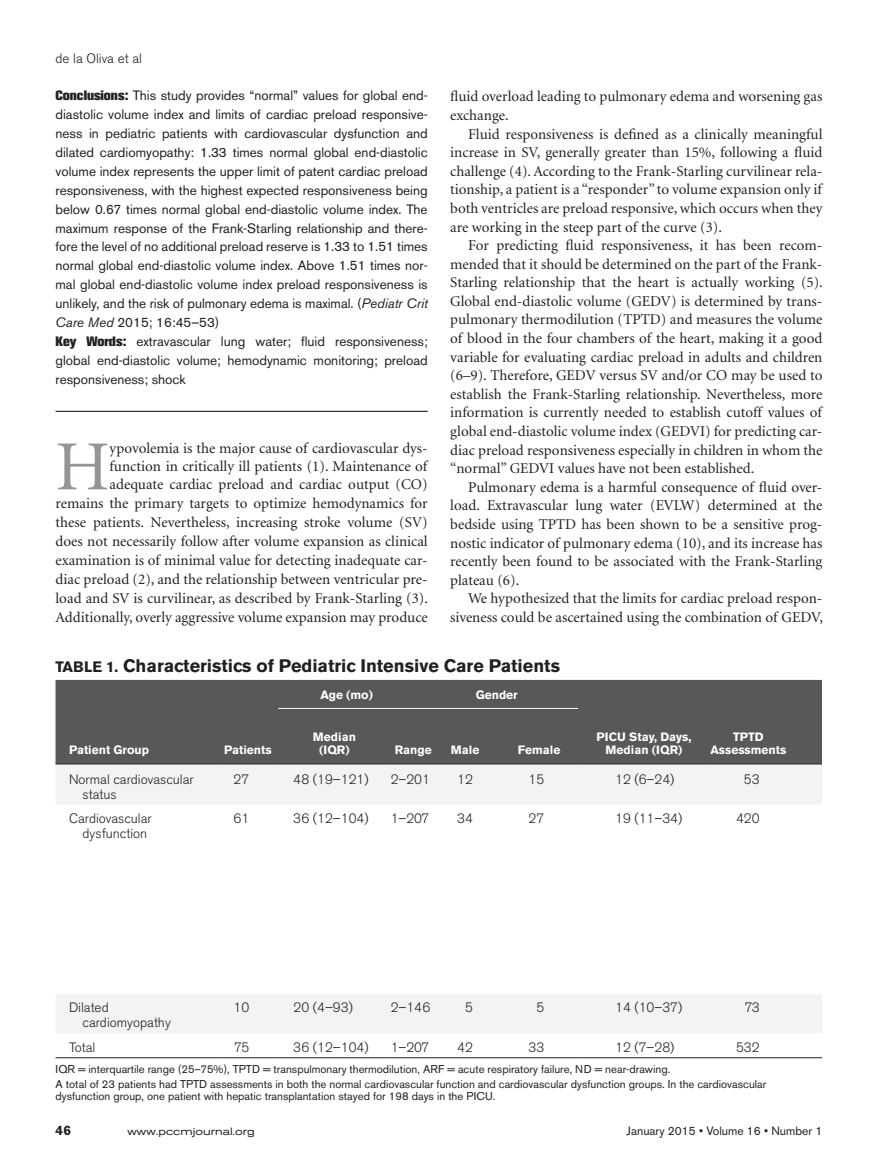
<style>
.page{position:relative;width:878px;height:1175px;background:#fff}
.page>*{position:absolute;margin:0;border:0;box-sizing:border-box;transform-origin:0 0}
.t1{font:70.35px "Minion";color:#939598}
.t2{font:700 18px "Akzidenz Grotesk BE";color:#231f20}
.t3{font:15px/18.6px "Minion";color:#231f20;text-align:justify}
.t4{font:13.5px/18.9px "Akzidenz Grotesk BE";color:#231f20}
.t5{font:300 13.5px/15px "Akzidenz Grotesk BE";color:#231f20}
.t6{font:700 13.5px "Akzidenz Grotesk BE";color:#231f20}
.t7{font:700 12px/13.5px "Akzidenz Grotesk BE";color:#fff;text-align:center}
.t8{font:12px "Akzidenz Grotesk BE";color:#231f20}
.t9{font:11.25px/15px "Akzidenz Grotesk BE";color:#231f20}
.t10{font:expanded 10.5px "Akzidenz Grotesk BE";color:#231f20}
.s1{font-weight:800}
.s2{font-style:italic}
.s3{font-size:15px}
</style>
<div class="page">
<hr style="left:56px;top:411px;width:372px;height:1px;background:#231f20">
<div style="left:56px;top:680px;width:766px;height:83px;background:#57585a"></div>
<div style="left:56px;top:764px;width:766px;height:40px;background:#f2f3f4"></div>
<div style="left:56px;top:994px;width:766px;height:39px;background:#f2f3f4"></div>
<hr style="left:56px;top:763px;width:162px;height:1px;background:#231f20">
<hr style="left:218px;top:763px;width:60px;height:1px;background:#231f20">
<hr style="left:578px;top:763px;width:131px;height:1px;background:#231f20">
<hr style="left:709px;top:763px;width:113px;height:1px;background:#231f20">
<hr style="left:278px;top:763px;width:112px;height:1px;background:#231f20">
<hr style="left:390px;top:763px;width:61px;height:1px;background:#231f20">
<hr style="left:451px;top:763px;width:64px;height:1px;background:#231f20">
<hr style="left:515px;top:763px;width:63px;height:1px;background:#231f20">
<hr style="left:56px;top:1057px;width:162px;height:1px;background:#231f20">
<hr style="left:218px;top:1057px;width:60px;height:1px;background:#231f20">
<hr style="left:278px;top:1057px;width:112px;height:1px;background:#231f20">
<hr style="left:390px;top:1057px;width:61px;height:1px;background:#231f20">
<hr style="left:451px;top:1057px;width:64px;height:1px;background:#231f20">
<hr style="left:515px;top:1057px;width:63px;height:1px;background:#231f20">
<hr style="left:578px;top:1057px;width:131px;height:1px;background:#231f20">
<hr style="left:709px;top:1057px;width:113px;height:1px;background:#231f20">
<hr style="left:278px;top:708px;width:112px;height:1px;background:#fff">
<hr style="left:390px;top:708px;width:61px;height:1px;background:#fff">
<hr style="left:451px;top:708px;width:64px;height:1px;background:#fff">
<hr style="left:515px;top:708px;width:63px;height:1px;background:#fff">
<p class="t5" style="left:56px;top:51px;width:88px">de la Oliva et al</p>
<p class="t4" style="left:56px;top:86px;width:374px"><span class="s1">Conclusions:</span> This study provides “normal” values for global end&shy;diastolic volume index and limits of cardiac preload responsive&shy;ness in pediatric patients with cardiovascular dysfunction and dilated cardiomyopathy: 1.33 times normal global end-diastolic volume index represents the upper limit of patent cardiac preload responsiveness, with the highest expected responsiveness being below 0.67 times normal global end-diastolic volume index. The maximum response of the Frank-Starling relationship and there&shy;fore the level of no additional preload reserve is 1.33 to 1.51 times normal global end-diastolic volume index. Above 1.51 times nor&shy;mal global end-diastolic volume index preload responsiveness is unlikely, and the risk of pulmonary edema is maximal. (<span class="s2">Pediatr Crit Care Med</span> 2015; 16:45–53)<br><span class="s1">Key Words:</span> extravascular lung water; fluid responsiveness; global end-diastolic volume; hemodynamic monitoring; preload responsiveness; shock</p>
<p class="t3" style="left:450px;top:88px;width:373px">fluid overload leading to pulmonary edema and worsening gas exchange.</p>
<p class="t3" style="left:450px;top:125px;width:374px;text-indent:18px">Fluid responsiveness is defined as a clinically meaningful increase in SV, generally greater than 15%, following a fluid challenge (4). According to the Frank-Starling curvilinear rela&shy;tionship, a patient is a “responder” to volume expansion only if both ventricles are preload responsive, which occurs when they are working in the steep part of the curve (3).</p>
<p class="t3" style="left:450px;top:236px;width:374px;text-indent:18px">For predicting fluid responsiveness, it has been recom&shy;mended that it should be determined on the part of the Frank-Starling relationship that the heart is actually working (5).<br>Global end-diastolic volume (GEDV) is determined by trans&shy;pulmonary thermodilution (TPTD) and measures the volume of blood in the four chambers of the heart, making it a good variable for evaluating cardiac preload in adults and children (6–9). Therefore, GEDV versus SV and/or CO may be used to establish the Frank-Starling relationship. Nevertheless, more information is currently needed to establish cutoff values of global end-diastolic volume index (GEDVI) for predicting car&shy;diac preload responsiveness especially in children in whom the “normal” GEDVI values have not been established.</p>
<p class="t3" style="left:450px;top:478px;width:374px;text-indent:18px">Pulmonary edema is a harmful consequence of fluid over&shy;load. Extravascular lung water (EVLW) determined at the bedside using TPTD has been shown to be a sensitive prog&shy;nostic indicator of pulmonary edema (10), and its increase has recently been found to be associated with the Frank-Starling plateau (6).</p>
<p class="t3" style="left:450px;top:590px;width:374px;text-align:right">We hypothesized that the limits for cardiac preload respon&shy;siveness could be ascertained using the combination of GEDV,</p>
<p class="t2" style="left:56px;top:655px;width:506px"><span class="s3">Table 1.</span> Characteristics of Pediatric Intensive Care Patients</p>
<p class="t3" style="left:55px;top:440px;width:374px;text-align:right">ypovolemia is the major cause of cardiovascular dys&shy;function in critically ill patients (1). Maintenance of adequate cardiac preload and cardiac output (CO)<br>remains the primary targets to optimize hemodynamics for these patients. Nevertheless, increasing stroke volume (SV) does not necessarily follow after volume expansion as clinical examination is of minimal value for detecting inadequate car&shy;diac preload (2), and the relationship between ventricular pre&shy;load and SV is curvilinear, as described by Frank-Starling (3).<br>Additionally, overly aggressive volume expansion may produce</p>
<h1 class="t1" style="left:56px;top:432px;width:55px">H</h1>
<p class="t7" style="left:69px;top:743px;width:82px">Patient Group</p>
<p class="t7" style="left:224px;top:743px;width:49px">Patients</p>
<p class="t7" style="left:320px;top:688px;width:54px">Age (mo)</p>
<p class="t7" style="left:475px;top:688px;width:43px">Gender</p>
<p class="t7" style="left:313px;top:730px;width:44px">Median (IQR)</p>
<p class="t7" style="left:395px;top:743px;width:38px">Range</p>
<p class="t7" style="left:451px;top:743px;width:30px">Male</p>
<p class="t7" style="left:518px;top:743px;width:44px">Female</p>
<p class="t7" style="left:596px;top:730px;width:96px">PICU Stay, Days,<br>Median (IQR)</p>
<p class="t7" style="left:710px;top:730px;width:77px">TPTD<br>Assessments</p>
<p class="t5" style="left:82px;top:772px;width:113px;text-indent:-14px">Normal cardiovascular status</p>
<p class="t5" style="left:233px;top:772px;width:17px">27</p>
<p class="t5" style="left:293px;top:772px;width:77px">48 (19–121)</p>
<p class="t5" style="left:390px;top:772px;width:41px">2–201</p>
<p class="t5" style="left:457px;top:772px;width:17px">12</p>
<p class="t5" style="left:528px;top:772px;width:17px">15</p>
<p class="t5" style="left:615px;top:772px;width:61px">12 (6–24)</p>
<p class="t5" style="left:744px;top:772px;width:17px">53</p>
<p class="t5" style="left:83px;top:811px;width:71px;text-indent:-14px">Cardiovascular dysfunction</p>
<p class="t5" style="left:233px;top:811px;width:17px">61</p>
<p class="t5" style="left:293px;top:811px;width:77px">36 (12–104)</p>
<p class="t5" style="left:390px;top:811px;width:40px">1–207</p>
<p class="t5" style="left:457px;top:811px;width:17px">34</p>
<p class="t5" style="left:528px;top:811px;width:17px">27</p>
<p class="t5" style="left:615px;top:811px;width:69px">19 (11–34)</p>
<p class="t5" style="left:736px;top:811px;width:25px">420</p>
<p class="t5" style="left:83px;top:1000px;width:90px;text-indent:-14px">Dilated cardiomyopathy</p>
<p class="t5" style="left:233px;top:1000px;width:17px">10</p>
<p class="t5" style="left:293px;top:1000px;width:61px">20 (4–93)</p>
<p class="t5" style="left:390px;top:1000px;width:41px">2–146</p>
<p class="t5" style="left:465px;top:1000px;width:9px">5</p>
<p class="t5" style="left:536px;top:1000px;width:9px">5</p>
<p class="t5" style="left:615px;top:1000px;width:69px">14 (10–37)</p>
<p class="t5" style="left:744px;top:1000px;width:16px">73</p>
<p class="t5" style="left:69px;top:1039px;width:28px">Total</p>
<p class="t5" style="left:234px;top:1039px;width:17px">75</p>
<p class="t5" style="left:293px;top:1039px;width:77px">36 (12–104)</p>
<p class="t5" style="left:390px;top:1039px;width:40px">1–207</p>
<p class="t5" style="left:457px;top:1039px;width:17px">42</p>
<p class="t5" style="left:528px;top:1039px;width:17px">33</p>
<p class="t5" style="left:615px;top:1039px;width:61px">12 (7–28)</p>
<p class="t5" style="left:736px;top:1039px;width:25px">532</p>
<p class="t9" style="left:56px;top:1061px;width:712px">IQR = interquartile range (25–75%), TPTD = transpulmonary thermodilution, ARF = acute respiratory failure, ND = near-drawing.<br>A total of 23 patients had TPTD assessments in both the normal cardiovascular function and cardiovascular dysfunction groups. In the cardiovascular</p>
<p class="t9" style="left:56px;top:1088px;width:441px">dysfunction group, one patient with hepatic transplantation stayed for 198 days in the PICU.</p>
<p class="t6" style="left:56px;top:1122px;width:17px">46</p>
<p class="t10" style="left:128px;top:1125px;width:129px">www.pccmjournal.org</p>
<p class="t8" style="left:626px;top:1123px;width:197px">January 2015 • Volume 16 • Number 1</p>
</div>
